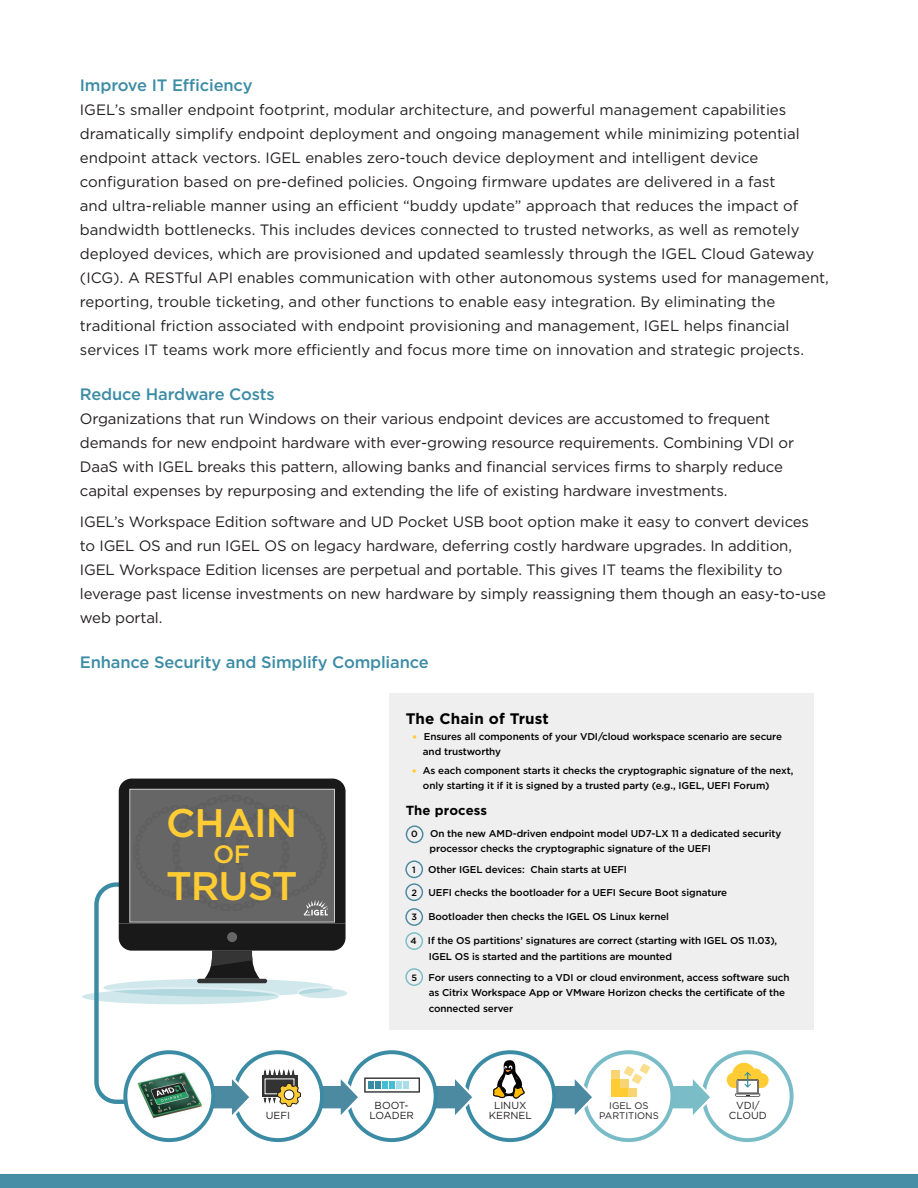
<style>
.page{position:relative;width:918px;height:1188px;background:#fff}
.page>*{position:absolute;margin:0;border:0;box-sizing:border-box;transform-origin:0 0}
.t1{font:500 39.9px "Gotham";color:#fc3}
.t2{font:500 25.05px "Gotham";color:#fc3}
.t3{font:500 16.5px "Gotham";letter-spacing:-.01em;color:#3c8ca5}
.t4{font:700 15.15px "Gotham";letter-spacing:.01em;color:#000}
.t5{font:15px/24px "Gotham";letter-spacing:-.005em;color:#231f20}
.t6{font:700 13.2px "Gotham";letter-spacing:.005em;color:#000}
.t7{font:10.2px/10.2px "Gotham";color:#231f20;text-align:center}
.t8{font:500 9.9px/15.3px "Gotham";letter-spacing:-.01em;color:#000}
.t9{font:9.45px/10.2px "Gotham";color:#231f20;text-align:center}
.t10{font:500 9.15px "Gotham";color:#000}
.s1{font-weight:700;font-size:11.4px;color:#fc3}
.s2{font-size:9.15px}
</style>
<div class="page">
<div style="left:0;top:1174px;width:918px;height:14px;background:#468ea6"></div>
<div style="left:389px;top:693px;width:425px;height:337px;background:#efefef"></div>
<div style="left:702px;top:1050px;width:92px;height:92px;border:4px solid #79bcc7;border-radius:50%"></div>
<svg style="left:727px;top:1063px;width:42px;height:34px"></svg>
<svg style="left:670px;top:1074px;width:43px;height:47px"></svg>
<div style="left:583px;top:1050px;width:91px;height:92px;border:4px solid #79bcc7;border-radius:50%"></div>
<div style="left:611px;top:1079px;width:8px;height:8px;background:#fc3"></div>
<div style="left:620px;top:1079px;width:8px;height:8px;background:#f8d573"></div>
<div style="left:611px;top:1088px;width:8px;height:8px;background:#fc3"></div>
<div style="left:611px;top:1071px;width:8px;height:8px;background:#f8d573"></div>
<div style="left:620px;top:1088px;width:8px;height:8px;background:#fc3"></div>
<div style="left:629px;top:1088px;width:8px;height:8px;background:#f8d573"></div>
<svg style="left:624px;top:1063px;width:26px;height:21px"></svg>
<svg style="left:552px;top:1074px;width:43px;height:47px"></svg>
<div style="left:464px;top:1050px;width:92px;height:92px;border:4px solid #3c8ba5;border-radius:50%"></div>
<svg style="left:432px;top:1074px;width:43px;height:47px"></svg>
<div style="left:346px;top:1050px;width:92px;height:92px;border:4px solid #3c8ba5;border-radius:50%"></div>
<svg style="left:82px;top:779px;width:341px;height:342px"></svg>
<svg style="left:493px;top:1060px;width:32px;height:39px"></svg>
<p class="t3" style="left:80px;top:74px;width:174px">Improve IT Efficiency</p>
<p class="t5" style="left:80px;top:97px;width:751px">IGEL’s smaller endpoint footprint, modular architecture, and powerful management capabilities dramatically simplify endpoint deployment and ongoing management while minimizing potential endpoint attack vectors. IGEL enables zero-touch device deployment and intelligent device configuration based on pre-defined policies. Ongoing firmware updates are delivered in a fast<br>and ultra-reliable manner using an efficient “buddy update” approach that reduces the impact of bandwidth bottlenecks. This includes devices connected to trusted networks, as well as remotely deployed devices, which are provisioned and updated seamlessly through the IGEL Cloud Gateway (ICG). A RESTful API enables communication with other autonomous systems used for management, reporting, trouble ticketing, and other functions to enable easy integration. By eliminating the traditional friction associated with endpoint provisioning and management, IGEL helps financial services IT teams work more efficiently and focus more time on innovation and strategic projects.</p>
<p class="t3" style="left:80px;top:383px;width:196px">Reduce Hardware Costs</p>
<p class="t5" style="left:80px;top:406px;width:716px">Organizations that run Windows on their various endpoint devices are accustomed to frequent demands for new endpoint hardware with ever-growing resource requirements. Combining VDI or DaaS with IGEL breaks this pattern, allowing banks and financial services firms to sharply reduce capital expenses by repurposing and extending the life of existing hardware investments.</p>
<p class="t5" style="left:80px;top:509px;width:748px">IGEL’s Workspace Edition software and UD Pocket USB boot option make it easy to convert devices to IGEL OS and run IGEL OS on legacy hardware, deferring costly hardware upgrades. In addition, IGEL Workspace Edition licenses are perpetual and portable. This gives IT teams the flexibility to leverage past license investments on new hardware by simply reassigning them though an easy-to-use web portal.</p>
<p class="t3" style="left:80px;top:651px;width:350px">Enhance Security and Simplify Compliance</p>
<p class="t1" style="left:166px;top:797px;width:133px">CHAIN</p>
<p class="t2" style="left:213px;top:838px;width:39px">OF</p>
<p class="t1" style="left:166px;top:860px;width:133px">TRUST</p>
<p class="t4" style="left:406px;top:709px;width:145px">The Chain of Trust</p>
<p class="t8" style="left:423px;top:729px;width:361px;line-height:14.9px;text-indent:-11px"><span class="s1">•</span> Ensures all components of your VDI/cloud workspace scenario are secure and trustworthy</p>
<p class="t8" style="left:423px;top:763px;width:372px;line-height:14.9px;text-indent:-11px"><span class="s1">•</span> As each component starts it checks the cryptographic signature of the next, only starting it if it is signed by a trusted party (e.g., IGEL, UEFI Forum)</p>
<p class="t6" style="left:406px;top:802px;width:83px">The process</p>
<p class="t8" style="left:430px;top:826px;width:353px;line-height:14.5px;text-indent:-19px"><span class="s2">0</span> On the new AMD-driven endpoint model UD7-LX 11 a dedicated security processor checks the cryptographic signature of the UEFI</p>
<p class="t10" style="left:412px;top:864px;width:5px">1</p>
<p class="t8" style="left:428px;top:862px;width:200px">Other IGEL devices: Chain starts at UEFI</p>
<p class="t8" style="left:411px;top:885px;width:317px"><span class="s2">2</span> UEFI checks the bootloader for a UEFI Secure Boot signature</p>
<p class="t8" style="left:411px;top:909px;width:259px"><span class="s2">3</span> Bootloader then checks the IGEL OS Linux kernel</p>
<p class="t8" style="left:429px;top:933px;width:350px;text-indent:-18px"><span class="s2">4</span> If the OS partitions’ signatures are correct (starting with IGEL OS 11.03),<br>IGEL OS is started and the partitions are mounted</p>
<p class="t8" style="left:429px;top:970px;width:362px;text-indent:-17px"><span class="s2">5</span> For users connecting to a VDI or cloud environment, access software such as Citrix Workspace App or VMware Horizon checks the certificate of the connected server</p>
<p class="t7" style="left:375px;top:1100px;width:36px">BOOT-</p>
<p class="t7" style="left:266px;top:1110px;width:26px">UEFI</p>
<p class="t7" style="left:369px;top:1110px;width:46px">LOADER</p>
<p class="t7" style="left:489px;top:1100px;width:44px">LINUX<br>KERNEL</p>
<p class="t9" style="left:599px;top:1100px;width:61px">IGEL OS<br>PARTITIONS</p>
<p class="t7" style="left:729px;top:1100px;width:39px">VDI/<br>CLOUD</p>
</div>
